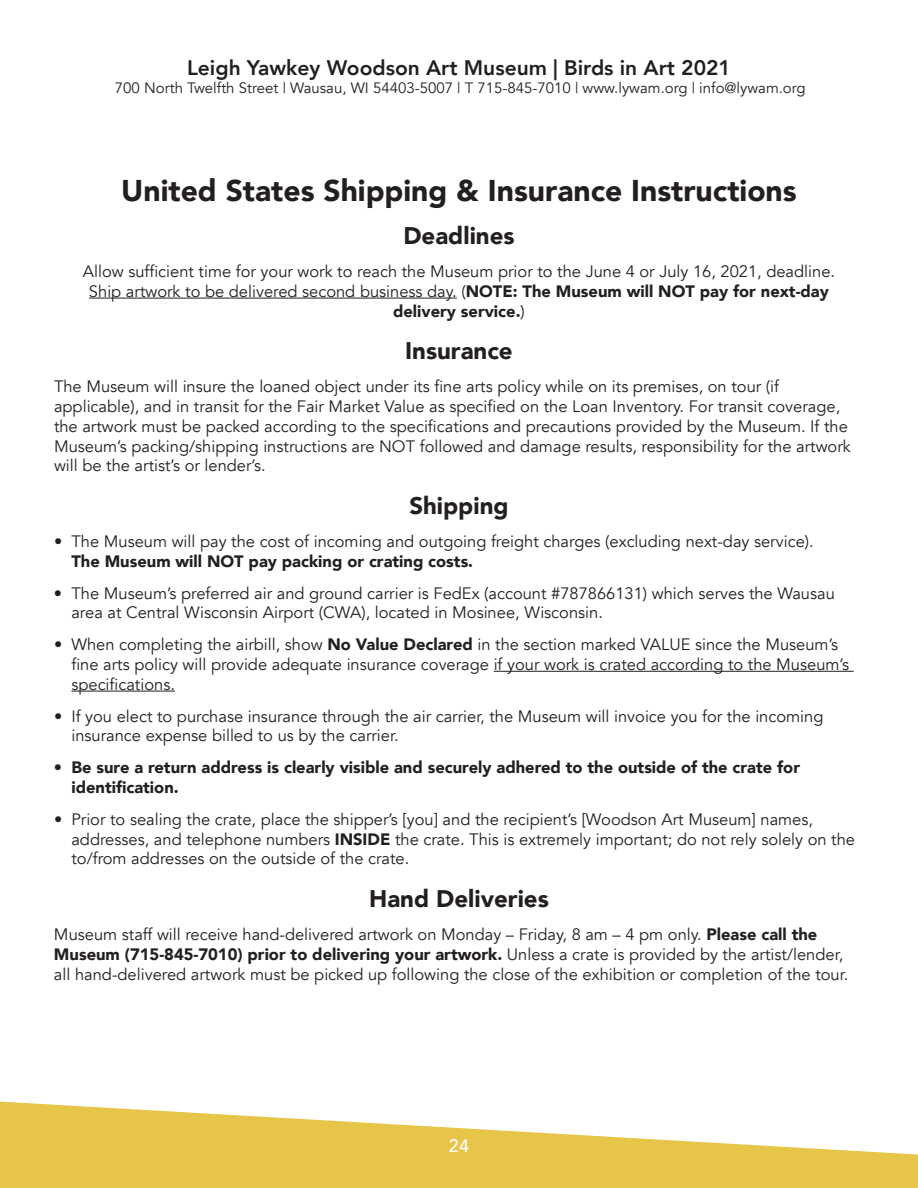
<style>
.page{position:relative;width:918px;height:1188px;background:#fff}
.page>*{position:absolute;margin:0;border:0;box-sizing:border-box;transform-origin:0 0}
.t1{font:900 30px "Avenir";color:#231f20}
.t2{font:900 24px "Avenir";color:#231f20}
.t3{font:800 21px "Avenir";color:#231f20}
.t4{font:500 18px "Avenir";color:#fff}
.t5{font:16.5px/19.8px "Avenir";color:#231f20}
.t6{font:900 16.5px/19.8px "Avenir";color:#231f20}
.t7{font:15px "Avenir";color:#231f20}
.s1{font-weight:900}
.s2{font-weight:400}
</style>
<div class="page">
<hr style="left:89px;top:298px;width:368px;height:1px;background:#231f20">
<hr style="left:494px;top:671px;width:360px;height:1px;background:#231f20">
<hr style="left:71px;top:691px;width:104px;height:1px;background:#231f20">
<svg style="left:0;top:1102px;width:918px;height:86px;fill:#e7c548"></svg>
<p class="t3" style="left:187px;top:51px;width:545px">Leigh Yawkey Woodson Art Museum | Birds in Art 2021</p>
<p class="t7" style="left:115px;top:79px;width:692px">700 North Twelfth Street | Wausau, WI 54403-5007 | T 715-845-7010 | www.lywam.org | info@lywam.org</p>
<h1 class="t1" style="left:121px;top:165px;width:677px">United States Shipping &amp; Insurance Instructions</h1>
<h2 class="t2" style="left:403px;top:215px;width:113px">Deadlines</h2>
<p class="t5" style="left:83px;top:262px;width:754px;text-align:center">Allow sufficient time for your work to reach the Museum prior to the June 4 or July 16, 2021, deadline.<br>Ship artwork to be delivered second business day. (<span class="s1">NOTE: The Museum will NOT pay for next-day delivery service.</span>)</p>
<h2 class="t2" style="left:405px;top:330px;width:109px">Insurance</h2>
<p class="t5" style="left:54px;top:377px;width:798px">The Museum will insure the loaned object under its fine arts policy while on its premises, on tour (if applicable), and in transit for the Fair Market Value as specified on the Loan Inventory. For transit coverage, the artwork must be packed according to the specifications and precautions provided by the Museum. If the Museum’s packing/shipping instructions are NOT followed and damage results, responsibility for the artwork will be the artist’s or lender’s.</p>
<h2 class="t2" style="left:409px;top:485px;width:101px">Shipping</h2>
<p class="t5" style="left:54px;top:532px;width:761px">• The Museum will pay the cost of incoming and outgoing freight charges (excluding next-day service).</p>
<p class="t6" style="left:71px;top:551px;width:403px">The Museum will NOT pay packing or crating costs.</p>
<p class="t5" style="left:71px;top:583px;width:765px;text-indent:-17px">• The Museum’s preferred air and ground carrier is FedEx (account #787866131) which serves the Wausau area at Central Wisconsin Airport (CWA), located in Mosinee, Wisconsin.</p>
<p class="t5" style="left:71px;top:635px;width:779px;text-indent:-17px">• When completing the airbill, show <span class="s1">No Value Declared</span> in the section marked VALUE since the Museum’s fine arts policy will provide adequate insurance coverage if your work is crated according to the Museum’s specifications.</p>
<p class="t5" style="left:71px;top:706px;width:754px;text-indent:-17px">• If you elect to purchase insurance through the air carrier, the Museum will invoice you for the incoming insurance expense billed to us by the carrier.</p>
<p class="t6" style="left:71px;top:757px;width:730px;text-indent:-17px"><span class="s2">•</span> Be sure a return address is clearly visible and securely adhered to the outside of the crate for identification.</p>
<p class="t5" style="left:71px;top:810px;width:785px;text-indent:-17px">• Prior to sealing the crate, place the shipper’s [you] and the recipient’s [Woodson Art Museum] names, addresses, and telephone numbers <span class="s1">INSIDE</span> the crate. This is extremely important; do not rely solely on the to/from addresses on the outside of the crate.</p>
<h2 class="t2" style="left:369px;top:878px;width:181px">Hand Deliveries</h2>
<p class="t5" style="left:54px;top:925px;width:796px">Museum staff will receive hand-delivered artwork on Monday – Friday, 8 am – 4 pm only. <span class="s1">Please call the<br>Museum (715-845-7010) prior to delivering your artwork.</span> Unless a crate is provided by the artist/lender, all hand-delivered artwork must be picked up following the close of the exhibition or completion of the tour.</p>
<p class="t4" style="left:449px;top:1130px;width:22px">24</p>
</div>
